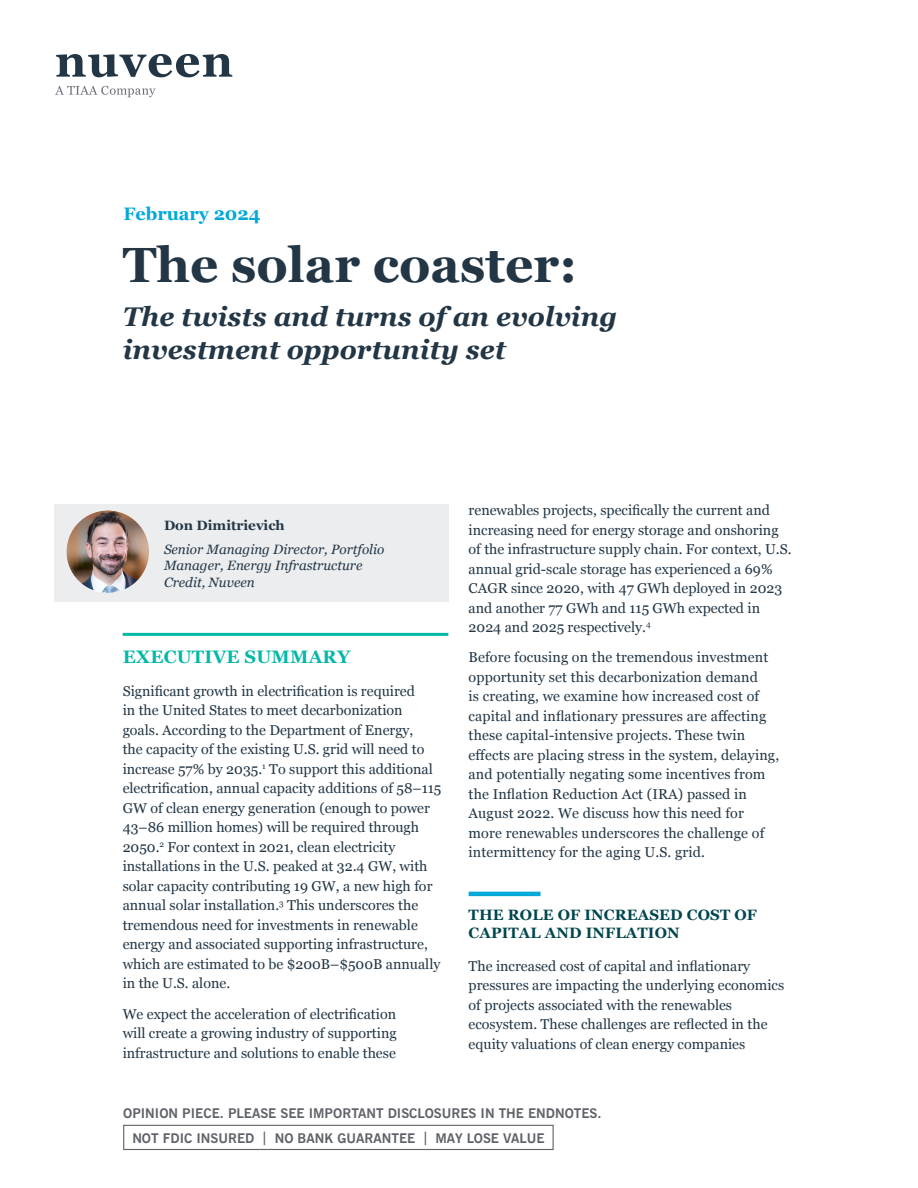
<style>
.page{position:relative;width:918px;height:1188px;background:#fff}
.page>*{position:absolute;margin:0;border:0;box-sizing:border-box;transform-origin:0 0}
.Headline{font:700 49.5px "Georgia";color:#233645}
.Headline_2{font:italic 700 27px/33px "Georgia";color:#233645}
.Subhead-Summary{font:700 18px "Georgia";letter-spacing:.01em;color:#03b8a7}
.Date{font:700 18px "Georgia";color:#00a9d8}
.Subhead_1{font:700 15px/18px "Georgia";letter-spacing:.01em;color:#00464e}
.Body{font:14.25px/19.5px "Georgia";color:#233645}
.t1{font:700 13.5px/24.9px "News Gothic BT";color:#5f6369}
.Bio_Title{font:italic 13.5px/16.5px "Georgia";color:#233645}
.Bio_Name{font:700 13.5px "Georgia";color:#233645}
</style>
<div class="page">
<svg style="left:56px;top:54px;width:176px;height:23px"></svg>
<svg style="left:55px;top:86px;width:101px;height:11px"></svg>
<hr style="left:123px;top:633px;width:325px;height:3px;background:#03b8a7">
<hr style="left:469px;top:892px;width:72px;height:4px;background:#00a9d8">
<div style="left:54px;top:504px;width:395px;height:98px;background:#ecedef"></div>
<img style="left:67px;top:510px;width:82px;height:83px;border-radius:41px">
<div style="left:123px;top:1125px;width:431px;height:25px;border:1px solid #5f6369"></div>
<p class="Date" style="left:123px;top:201px;width:139px">February 2024</p>
<p class="Headline" style="left:123px;top:227px;width:456px">The solar coaster:</p>
<p class="Headline_2" style="left:123px;top:299px;width:496px">The twists and turns of an evolving investment opportunity set</p>
<p class="Bio_Name" style="left:164px;top:516px;width:122px">Don Dimitrievich</p>
<p class="Bio_Title" style="left:164px;top:540px;width:222px">Senior Managing Director, Portfolio<br>Manager, Energy Infrastructure<br>Credit, Nuveen</p>
<p class="Subhead-Summary" style="left:123px;top:643px;width:229px">EXECUTIVE SUMMARY</p>
<p class="Body" style="left:123px;top:681px;width:320px">Significant growth in electrification is required<br>in the United States to meet decarbonization goals. According to the Department of Energy,<br>the capacity of the existing U.S. grid will need to increase 57% by 2035.<sup>1</sup> To support this additional electrification, annual capacity additions of 58–115<br>GW of clean energy generation (enough to power 43–86 million homes) will be required through 2050.<sup>2</sup> For context in 2021, clean electricity installations in the U.S. peaked at 32.4 GW, with solar capacity contributing 19 GW, a new high for annual solar installation.<sup>3</sup> This underscores the tremendous need for investments in renewable energy and associated supporting infrastructure, which are estimated to be $200B–$500B annually in the U.S. alone.</p>
<p class="Body" style="left:123px;top:1003px;width:276px;text-align:justify">We expect the acceleration of electrification will create a growing industry of supporting infrastructure and solutions to enable these</p>
<p class="Body" style="left:469px;top:500px;width:325px">renewables projects, specifically the current and increasing need for energy storage and onshoring of the infrastructure supply chain. For context, U.S. annual grid-scale storage has experienced a 69% CAGR since 2020, with 47 GWh deployed in 2023 and another 77 GWh and 115 GWh expected in 2024 and 2025 respectively.<sup>4</sup></p>
<p class="Body" style="left:469px;top:647px;width:312px">Before focusing on the tremendous investment opportunity set this decarbonization demand<br>is creating, we examine how increased cost of capital and inflationary pressures are affecting these capital-intensive projects. These twin effects are placing stress in the system, delaying, and potentially negating some incentives from the Inflation Reduction Act (IRA) passed in August 2022. We discuss how this need for more renewables underscores the challenge of intermittency for the aging U.S. grid.</p>
<p class="Subhead_1" style="left:469px;top:905px;width:290px">THE ROLE OF INCREASED COST OF<br>CAPITAL AND INFLATION</p>
<p class="Body" style="left:469px;top:956px;width:317px">The increased cost of capital and inflationary pressures are impacting the underlying economics of projects associated with the renewables ecosystem. These challenges are reflected in the equity valuations of clean energy companies</p>
<p class="t1" style="left:132px;top:1101px;width:471px;text-indent:-9px">OPINION PIECE. PLEASE SEE IMPORTANT DISCLOSURES IN THE ENDNOTES.<br>NOT FDIC INSURED | NO BANK GUARANTEE | MAY LOSE VALUE</p>
</div>
